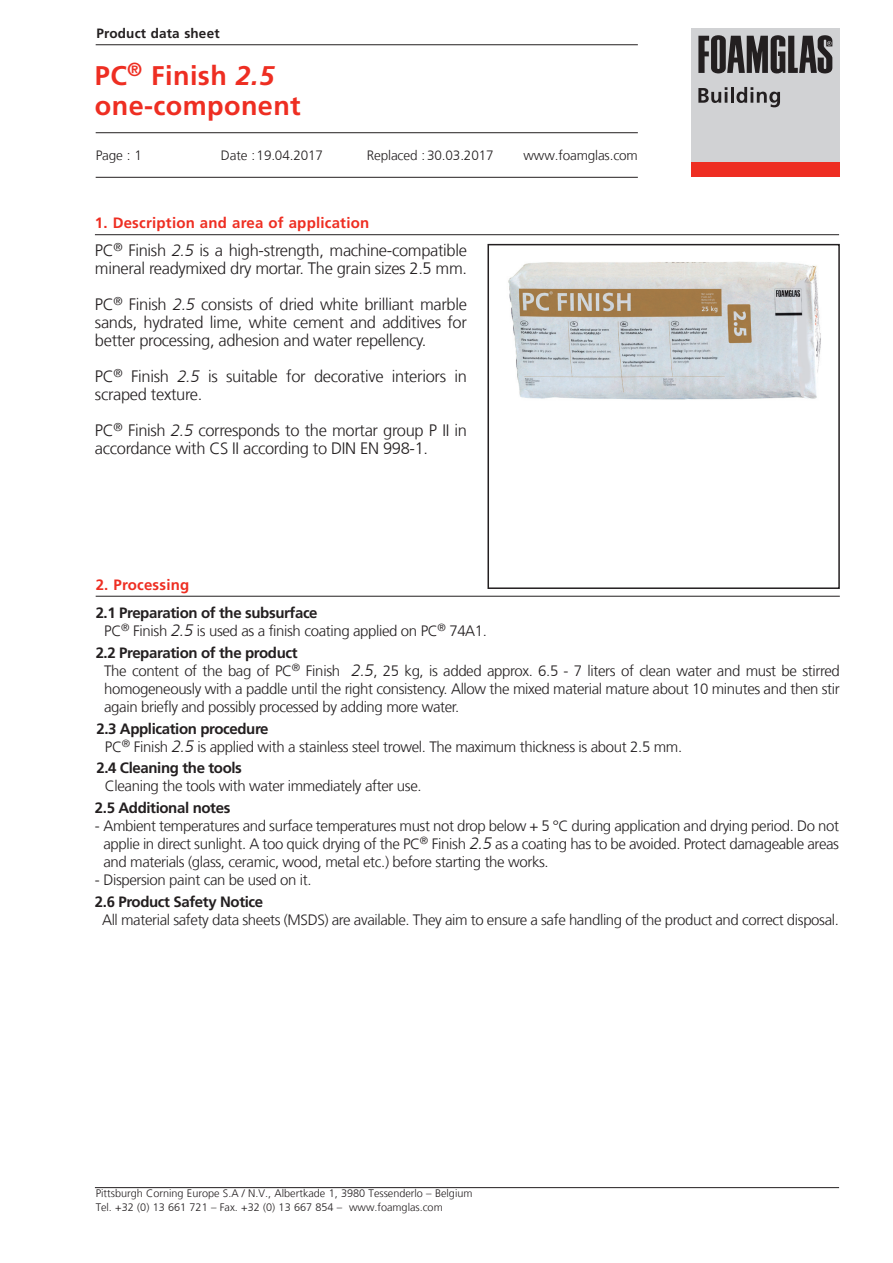
<style>
.page{position:relative;width:893px;height:1263px;background:#fff}
.page>*{position:absolute;margin:0;border:0;box-sizing:border-box;transform-origin:0 0}
.Header_2{font:700 27px "Frutiger LT Com";letter-spacing:.015em;color:#ee2e22}
.Déscriptif{font:300 16.5px/18px "Frutiger LT Com";letter-spacing:-.02em;color:#231f20}
.Déscriptif-2{font:300 15px/18px "Frutiger LT Com";letter-spacing:-.025em;color:#231f20;text-align:justify}
.Déscriptif-3{font:700 15px "Frutiger LT Com";letter-spacing:-.025em;color:#231f20}
.Titre_Chapter{font:700 15px "Frutiger LT Com";letter-spacing:.015em;color:#ee2e22}
.Déscriptif_tableau{font:300 13.5px "Frutiger LT Com";letter-spacing:-.01em;color:#231f20}
.t1{font:700 13.5px "Frutiger LT Com";letter-spacing:.015em;color:#231f20}
.t2{font:300 10.8px/14.2px "Frutiger LT Com";color:#231f20}
.s1{font-style:italic}
.s2{font-style:italic;font-size:16.5px}
</style>
<div class="page">
<div style="left:691px;top:28px;width:149px;height:134px;background:#d1d2d4"></div>
<div style="left:691px;top:162px;width:149px;height:15px;background:#ee2e22"></div>
<svg style="left:698px;top:35px;width:134px;height:38px"></svg>
<svg style="left:698px;top:87px;width:29px;height:16px"></svg>
<hr style="left:731px;top:87px;width:3px;height:16px;background:#231f20">
<svg style="left:736px;top:87px;width:44px;height:20px"></svg>
<hr style="left:95px;top:234px;width:744px;height:1px;background:#231f20">
<hr style="left:96px;top:177px;width:542px;height:1px;background:#231f20">
<hr style="left:96px;top:132px;width:542px;height:1px;background:#231f20">
<hr style="left:96px;top:44px;width:542px;height:1px;background:#231f20">
<hr style="left:95px;top:1187px;width:744px;height:1px;background:#231f20">
<hr style="left:96px;top:596px;width:744px;height:1px;background:#231f20">
<img style="left:508px;top:261px;width:313px;height:139px">
<div style="left:487px;top:244px;width:353px;height:345px;border:2px solid #231f20"></div>
<p class="t1" style="left:96px;top:26px;width:125px">Product data sheet</p>
<p class="Header_2" style="left:95px;top:60px;width:181px">PC<sup>®</sup> Finish <span class="s1">2.5</span></p>
<p class="Header_2" style="left:95px;top:90px;width:207px">one-component</p>
<p class="Déscriptif_tableau" style="left:96px;top:148px;width:48px">Page : 1</p>
<p class="Déscriptif_tableau" style="left:221px;top:148px;width:104px">Date : 19.04.2017</p>
<p class="Déscriptif_tableau" style="left:367px;top:148px;width:128px">Replaced : 30.03.2017</p>
<p class="Déscriptif_tableau" style="left:524px;top:148px;width:116px">www.foamglas.com</p>
<p class="Titre_Chapter" style="left:95px;top:214px;width:276px">1. Description and area of application</p>
<p class="Déscriptif" style="left:95px;top:242px;width:374px">PC<sup>®</sup> Finish <span class="s1">2.5</span> is a high-strength, machine-compatible mineral readymixed dry mortar. The grain sizes 2.5 mm.</p>
<p class="Déscriptif" style="left:95px;top:296px;width:374px;text-align:justify">PC<sup>®</sup> Finish <span class="s1">2.5</span> consists of dried white brilliant marble sands, hydrated lime, white cement and additives for better processing, adhesion and water repellency.</p>
<p class="Déscriptif" style="left:95px;top:368px;width:374px">PC<sup>®</sup> Finish <span class="s1">2.5</span> is suitable for decorative interiors in scraped texture.</p>
<p class="Déscriptif" style="left:95px;top:422px;width:374px">PC<sup>®</sup> Finish <span class="s1">2.5</span> corresponds to the mortar group P II in accordance with CS II according to DIN EN 998-1.</p>
<p class="Titre_Chapter" style="left:96px;top:576px;width:95px">2. Processing</p>
<p class="Déscriptif-3" style="left:96px;top:604px;width:223px">2.1 Preparation of the subsurface</p>
<p class="Déscriptif-2" style="left:104px;top:622px;width:384px">PC<sup>®</sup> Finish <span class="s2">2.5</span> is used as a finish coating applied on PC<sup>®</sup> 74A1.</p>
<p class="Déscriptif-3" style="left:96px;top:644px;width:203px">2.2 Preparation of the product</p>
<p class="Déscriptif-2" style="left:104px;top:662px;width:737px">The content of the bag of PC<sup>®</sup> Finish <span class="s2">2.5</span>, 25 kg, is added approx. 6.5 - 7 liters of clean water and must be stirred homogeneously with a paddle until the right consistency. Allow the mixed material mature about 10 minutes and then stir again briefly and possibly processed by adding more water.</p>
<p class="Déscriptif-3" style="left:96px;top:720px;width:174px">2.3 Application procedure</p>
<p class="Déscriptif-2" style="left:105px;top:738px;width:579px">PC<sup>®</sup> Finish <span class="s2">2.5</span> is applied with a stainless steel trowel. The maximum thickness is about 2.5 mm.</p>
<p class="Déscriptif-3" style="left:96px;top:759px;width:147px">2.4 Cleaning the tools</p>
<p class="Déscriptif-2" style="left:105px;top:777px;width:318px">Cleaning the tools with water immediately after use.</p>
<p class="Déscriptif-3" style="left:95px;top:799px;width:137px">2.5 Additional notes</p>
<p class="Déscriptif-2" style="left:103px;top:817px;width:737px;text-indent:-9px">- Ambient temperatures and surface temperatures must not drop below + 5 °C during application and drying period. Do not applie in direct sunlight. A too quick drying of the PC<sup>®</sup> Finish <span class="s2">2.5</span> as a coating has to be avoided. Protect damageable areas and materials (glass, ceramic, wood, metal etc.) before starting the works.</p>
<p class="Déscriptif-2" style="left:95px;top:871px;width:218px">- Dispersion paint can be used on it.</p>
<p class="Déscriptif-3" style="left:95px;top:893px;width:170px">2.6 Product Safety Notice</p>
<p class="Déscriptif-2" style="left:102px;top:911px;width:738px">All material safety data sheets (MSDS) are available. They aim to ensure a safe handling of the product and correct disposal.</p>
<p class="t2" style="left:96px;top:1186px;width:378px">Pittsburgh Corning Europe S.A / N.V., Albertkade 1, 3980 Tessenderlo – Belgium<br>Tel. +32 (0) 13 661 721 – Fax. +32 (0) 13 667 854 – www.foamglas.com</p>
</div>
